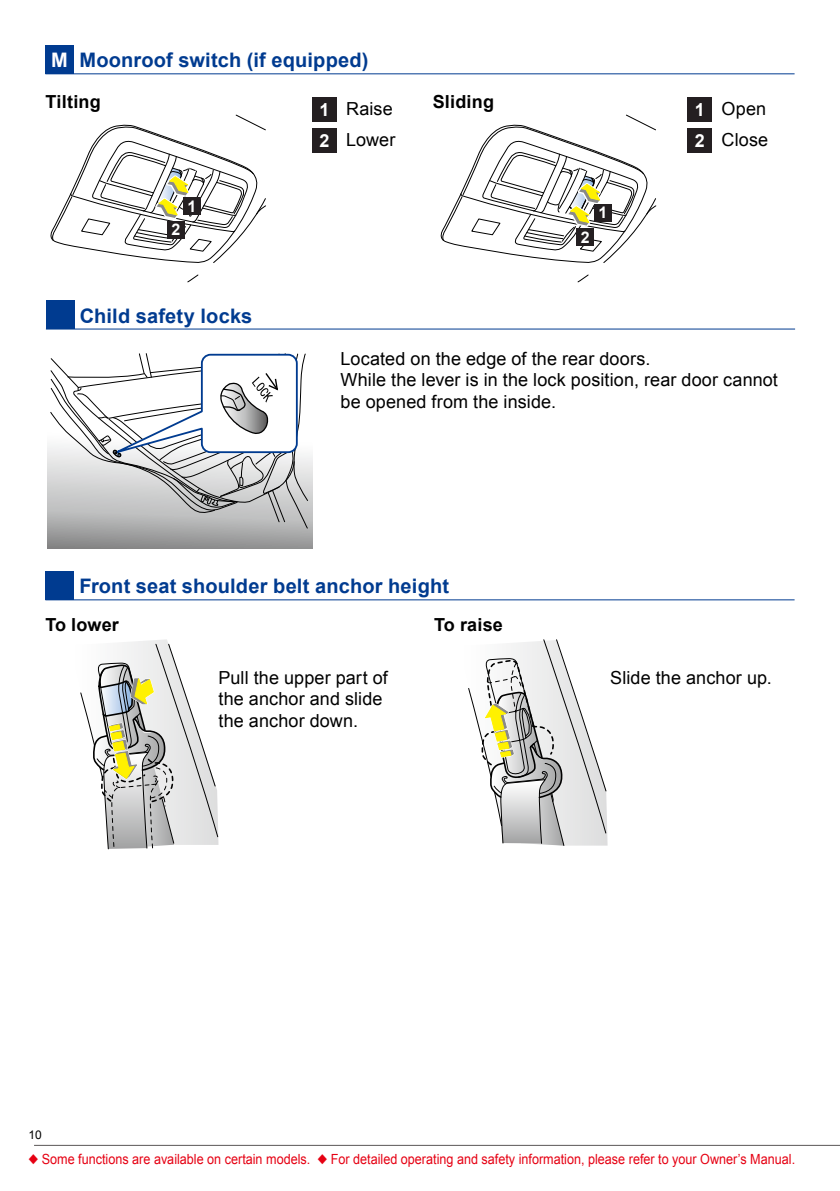
<style>
.page{position:relative;width:840px;height:1191px;background:#fff}
.page>*{position:absolute;margin:0;border:0;box-sizing:border-box;transform-origin:0 0}
.t1{font:700 20px "Arial";letter-spacing:.01em;color:#003b90}
.t2{font:18px/21.6px "Arial";letter-spacing:.01em;color:#000}
.t3{font:700 18px "Arial";letter-spacing:.01em;color:#000}
.t4{font:700 16px "Arial";color:#fff}
.t5{font:14px "Arial";color:#e60013;scale:.9 1}
.t6{font:12px "Arial";color:#000}
.s1{color:#fff}
.s2{font-weight:700;color:#fff}
</style>
<div class="page">
<hr style="left:34px;top:1145px;width:805px;height:1px;background:#5a5757">
<hr style="left:45px;top:73px;width:749px;height:1px;background:#003b90">
<div style="left:45px;top:45px;width:29px;height:29px;background:#003b90"></div>
<div style="left:312px;top:98px;width:24px;height:24px;background:#241f21"></div>
<div style="left:312px;top:128px;width:24px;height:25px;background:#241f21"></div>
<div style="left:687px;top:98px;width:24px;height:24px;background:#241f21"></div>
<div style="left:687px;top:128px;width:24px;height:25px;background:#241f21"></div>
<svg style="left:187px;top:274px;width:12px;height:8px"></svg>
<svg style="left:50px;top:114px;width:216px;height:149px"></svg>
<svg style="left:577px;top:274px;width:11px;height:8px"></svg>
<svg style="left:440px;top:114px;width:216px;height:149px"></svg>
<svg style="left:47px;top:445px;width:265px;height:104px"></svg>
<svg style="left:50px;top:353px;width:258px;height:176px"></svg>
<hr style="left:45px;top:599px;width:749px;height:1px;background:#003b90">
<div style="left:45px;top:571px;width:29px;height:29px;background:#003b90"></div>
<svg style="left:80px;top:639px;width:138px;height:210px"></svg>
<svg style="left:468px;top:639px;width:139px;height:207px"></svg>
<hr style="left:46px;top:329px;width:748px;height:1px;background:#003b90">
<div style="left:46px;top:300px;width:28px;height:29px;background:#003b90"></div>
<div style="left:167px;top:221px;width:17px;height:17px;background:#241f21"></div>
<div style="left:183px;top:197px;width:17px;height:17px;background:#241f21"></div>
<div style="left:576px;top:228px;width:17px;height:17px;background:#241f21"></div>
<div style="left:594px;top:204px;width:17px;height:17px;background:#241f21"></div>
<p class="t1" style="left:51px;top:47px;width:318px"><span class="s1">M</span> Moonroof switch (if equipped)</p>
<p class="t2" style="left:319px;top:93px;width:77px;line-height:30.8px"><span class="s2">1</span> Raise<br><span class="s2">2</span> Lower</p>
<p class="t2" style="left:694px;top:93px;width:75px;line-height:30.8px"><span class="s2">1</span> Open<br><span class="s2">2</span> Close</p>
<p class="t3" style="left:45px;top:90px;width:57px">Tilting</p>
<p class="t3" style="left:432px;top:90px;width:63px">Sliding</p>
<p class="t4" style="left:171px;top:219px;width:10px">2</p>
<p class="t4" style="left:187px;top:195px;width:10px">1</p>
<p class="t1" style="left:80px;top:302px;width:174px">Child safety locks</p>
<p class="t4" style="left:580px;top:226px;width:10px">2</p>
<p class="t4" style="left:598px;top:202px;width:10px">1</p>
<p class="t2" style="left:340px;top:348px;width:438px">Located on the edge of the rear doors.<br>While the lever is in the lock position, rear door cannot be opened from the inside.</p>
<p class="t1" style="left:79px;top:573px;width:371px">Front seat shoulder belt anchor height</p>
<p class="t3" style="left:45px;top:613px;width:75px">To lower</p>
<p class="t3" style="left:434px;top:613px;width:70px">To raise</p>
<p class="t2" style="left:218px;top:667px;width:171px">Pull the upper part of the anchor and slide the anchor down.</p>
<p class="t2" style="left:609px;top:667px;width:163px">Slide the anchor up.</p>
<p class="t6" style="left:28px;top:1126px;width:15px">10</p>
<p class="t5" style="left:28px;top:1149px;width:853px">◆ Some functions are available on certain models. ◆ For detailed operating and safety information, please refer to your Owner’s Manual.</p>
</div>
